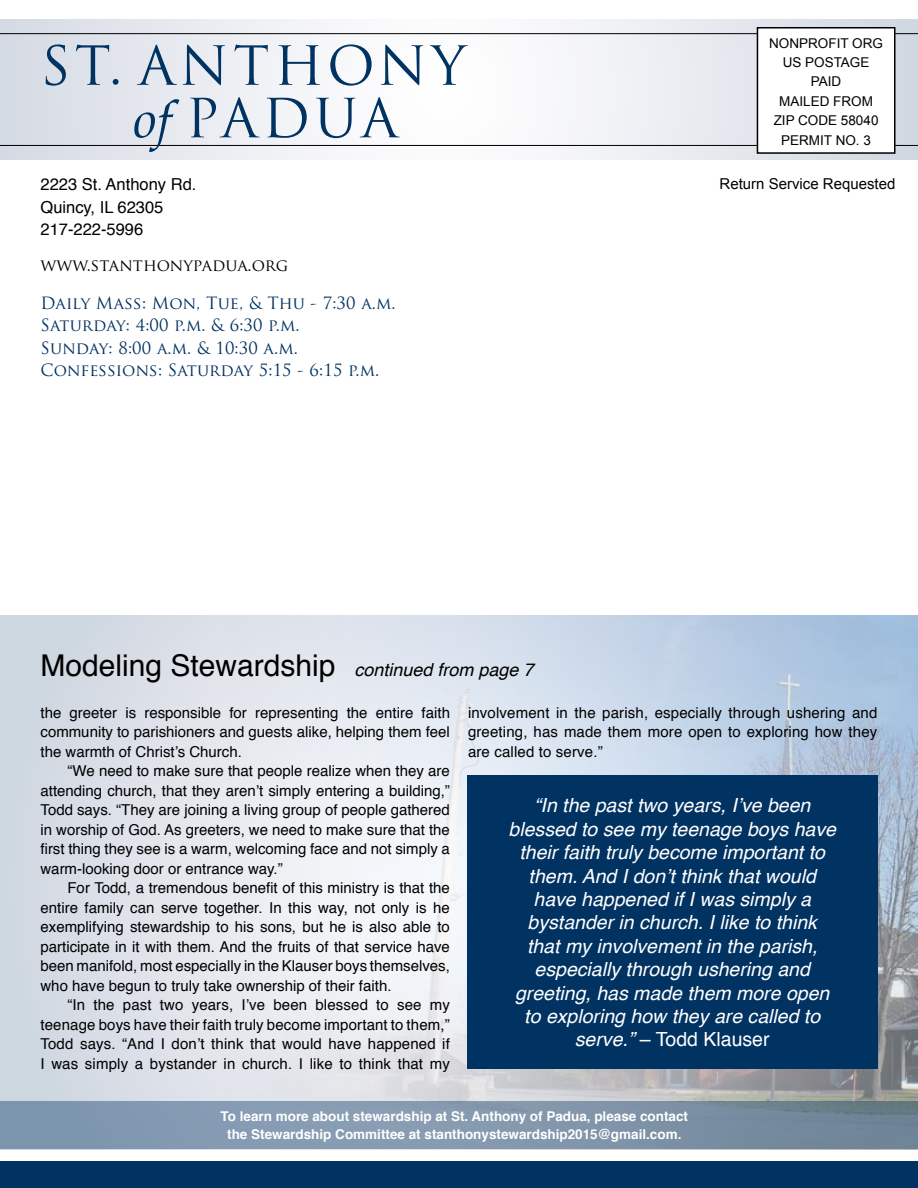
<style>
.page{position:relative;width:918px;height:1188px;background:#fff}
.page>*{position:absolute;margin:0;border:0;box-sizing:border-box;transform-origin:0 0}
.t1{font:52.5px/52.5px "Trajan Pro";letter-spacing:.08em;color:#003262;text-align:center}
.t2{font:30px "Helvetica";color:#000}
.t3{font:italic 19.5px/23.4px "Helvetica";color:#fff;text-align:center}
.t4{font:16.5px/22.5px "Trajan Pro";letter-spacing:.01em;color:#003262}
.t5{font:16.5px/22.5px "Helvetica";color:#000}
.t6{font:16.5px "Trajan Pro";color:#000}
.t7{font:15px/19.5px "Helvetica";color:#000;text-align:justify}
.t8{font:15px "Arial";color:#000}
.t9{font:700 13.5px/18px "Helvetica";color:#fff;text-align:center}
.t10{font:13.5px/19.5px "Arial";color:#000;text-align:center}
.s1{font-family:"Book Antiqua";font-style:italic}
.s2{font-style:italic;font-size:18px}
.s3{font-style:normal}
</style>
<div class="page">
<svg style="left:0;top:20px;width:918px;height:140px"></svg>
<hr style="left:0;top:33px;width:918px;height:1px;background:#000">
<hr style="left:0;top:145px;width:918px;height:1px;background:#000">
<div style="left:0;top:1161px;width:918px;height:27px;background:#003262"></div>
<div style="left:757px;top:28px;width:138px;height:125px;background:#fff"></div>
<div style="left:757px;top:27px;width:139px;height:127px;border:2px solid #000"></div>
<div style="left:0;top:616px;width:918px;height:533px;background:#d9dee6"></div>
<img style="left:209px;top:616px;width:709px;height:486px">
<svg style="left:0;top:1102px;width:918px;height:47px;fill:#8196ae"></svg>
<div style="left:467px;top:775px;width:411px;height:294px;background:#003262"></div>
<h1 class="t1" style="left:40px;top:39px;width:427px">ST. ANTHONY <span class="s1">of</span> PADUA</h1>
<p class="t5" style="left:40px;top:174px;width:157px">2223 St. Anthony Rd.<br>Quincy, IL 62305<br>217-222-5996</p>
<p class="t6" style="left:40px;top:255px;width:250px">www.stanthonypadua.org</p>
<p class="t4" style="left:40px;top:291px;width:357px">Daily Mass: Mon, Tue, &amp; Thu - 7:30 a.m.<br>Saturday: 4:00 p.m. &amp; 6:30 p.m.<br>Sunday: 8:00 a.m. &amp; 10:30 a.m.<br>Confessions: Saturday 5:15 - 6:15 p.m.</p>
<h2 class="t2" style="left:40px;top:642px;width:495px">Modeling Stewardship <span class="s2">continued from page 7</span></h2>
<p class="t10" style="left:769px;top:33px;width:115px">NONPROFIT ORG<br>US POSTAGE<br>PAID<br>MAILED FROM<br>ZIP CODE 58040<br>PERMIT NO. 3</p>
<p class="t8" style="left:720px;top:174px;width:177px">Return Service Requested</p>
<p class="t7" style="left:40px;top:703px;width:411px">the greeter is responsible for representing the entire faith community to parishioners and guests alike, helping them feel the warmth of Christ’s Church.</p>
<p class="t7" style="left:40px;top:762px;width:411px;text-indent:27px">“We need to make sure that people realize when they are attending church, that they aren’t simply entering a building,” Todd says. “They are joining a living group of people gathered in worship of God. As greeters, we need to make sure that the first thing they see is a warm, welcoming face and not simply a warm-looking door or entrance way.”</p>
<p class="t7" style="left:40px;top:879px;width:411px;text-indent:27px">For Todd, a tremendous benefit of this ministry is that the entire family can serve together. In this way, not only is he exemplifying stewardship to his sons, but he is also able to participate in it with them. And the fruits of that service have been manifold, most especially in the Klauser boys themselves, who have begun to truly take ownership of their faith.</p>
<p class="t7" style="left:40px;top:996px;width:411px;text-indent:27px">“In the past two years, I’ve been blessed to see my teenage boys have their faith truly become important to them,” Todd says. “And I don’t think that would have happened if I was simply a bystander in church. I like to think that my</p>
<p class="t7" style="left:468px;top:703px;width:411px">involvement in the parish, especially through ushering and greeting, has made them more open to exploring how they are called to serve.”</p>
<p class="t3" style="left:509px;top:794px;width:329px">“In the past two years, I’ve been blessed to see my teenage boys have their faith truly become important to them. And I don’t think that would have happened if I was simply a bystander in church. I like to think<br>that my involvement in the parish, especially through ushering and greeting, has made them more open to exploring how they are called to serve.” <span class="s3">– Todd Klauser</span></p>
<p class="t9" style="left:221px;top:1108px;width:469px">To learn more about stewardship at St. Anthony of Padua, please contact the Stewardship Committee at stanthonystewardship2015@gmail.com.</p>
</div>
